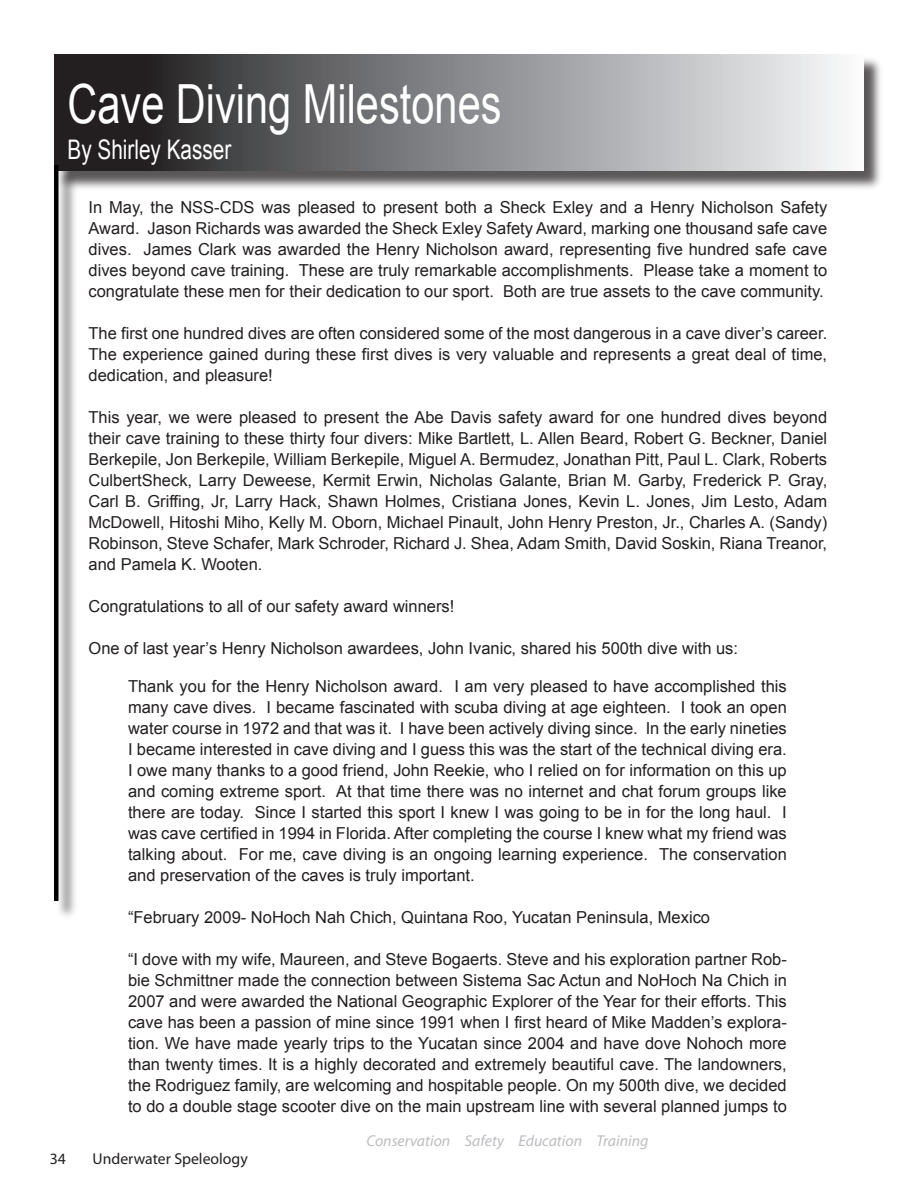
<style>
.page{position:relative;width:918px;height:1188px;background:#fff}
.page>*{position:absolute;margin:0;border:0;box-sizing:border-box;transform-origin:0 0}
.t1{font:54px "Arial";color:#fff;scale:.77 1}
.t2{font:27px "Arial";color:#fff;scale:.77 1}
.t3{font:16.5px/21px "Arial";color:#231f20;text-align:justify}
.t4{font:italic 15.75px "Myriad Pro";color:#bcbdc0}
.t5{font:15.75px "Myriad Pro";color:#231f20}
</style>
<div class="page">
<div style="left:54px;top:55px;width:830px;height:136px;background:#231f20;opacity:.75"></div>
<div style="left:54px;top:54px;width:810px;height:117px;background:linear-gradient(to right,#131113,#f9fbfe)"></div>
<div style="left:55px;top:167px;width:24px;height:753px;background:#231f20;opacity:.75"></div>
<hr style="left:54px;top:165px;width:4px;height:736px;background:#000">
<h1 class="t1" style="left:68px;top:69px;width:565px">Cave Diving Milestones</h1>
<h2 class="t2" style="left:68px;top:131px;width:214px">By Shirley Kasser</h2>
<p class="t3" style="left:89px;top:197px;width:740px">In May, the NSS-CDS was pleased to present both a Sheck Exley and a Henry Nicholson Safety Award. Jason Richards was awarded the Sheck Exley Safety Award, marking one thousand safe cave dives. James Clark was awarded the Henry Nicholson award, representing five hundred safe cave dives beyond cave training. These are truly remarkable accomplishments. Please take a moment to congratulate these men for their dedication to our sport. Both are true assets to the cave community.</p>
<p class="t3" style="left:89px;top:323px;width:740px">The first one hundred dives are often considered some of the most dangerous in a cave diver’s career.<br>The experience gained during these first dives is very valuable and represents a great deal of time, dedication, and pleasure!</p>
<p class="t3" style="left:89px;top:407px;width:740px">This year, we were pleased to present the Abe Davis safety award for one hundred dives beyond their cave training to these thirty four divers: Mike Bartlett, L. Allen Beard, Robert G. Beckner, Daniel Berkepile, Jon Berkepile, William Berkepile, Miguel A. Bermudez, Jonathan Pitt, Paul L. Clark, Roberts CulbertSheck, Larry Deweese, Kermit Erwin, Nicholas Galante, Brian M. Garby, Frederick P. Gray, Carl B. Griffing, Jr, Larry Hack, Shawn Holmes, Cristiana Jones, Kevin L. Jones, Jim Lesto, Adam McDowell, Hitoshi Miho, Kelly M. Oborn, Michael Pinault, John Henry Preston, Jr., Charles A. (Sandy)<br>Robinson, Steve Schafer, Mark Schroder, Richard J. Shea, Adam Smith, David Soskin, Riana Treanor, and Pamela K. Wooten.</p>
<p class="t3" style="left:89px;top:596px;width:367px">Congratulations to all of our safety award winners!</p>
<p class="t3" style="left:89px;top:638px;width:651px">One of last year’s Henry Nicholson awardees, John Ivanic, shared his 500th dive with us:</p>
<p class="t3" style="left:128px;top:676px;width:660px">Thank you for the Henry Nicholson award. I am very pleased to have accomplished this many cave dives. I became fascinated with scuba diving at age eighteen. I took an open water course in 1972 and that was it. I have been actively diving since. In the early nineties I became interested in cave diving and I guess this was the start of the technical diving era.<br>I owe many thanks to a good friend, John Reekie, who I relied on for information on this up and coming extreme sport. At that time there was no internet and chat forum groups like there are today. Since I started this sport I knew I was going to be in for the long haul. I was cave certified in 1994 in Florida. After completing the course I knew what my friend was talking about. For me, cave diving is an ongoing learning experience. The conservation and preservation of the caves is truly important.</p>
<p class="t3" style="left:128px;top:907px;width:584px">“February 2009- NoHoch Nah Chich, Quintana Roo, Yucatan Peninsula, Mexico</p>
<p class="t3" style="left:128px;top:949px;width:660px">“I dove with my wife, Maureen, and Steve Bogaerts. Steve and his exploration partner Rob&shy;bie Schmittner made the connection between Sistema Sac Actun and NoHoch Na Chich in 2007 and were awarded the National Geographic Explorer of the Year for their efforts. This cave has been a passion of mine since 1991 when I first heard of Mike Madden’s explora&shy;tion. We have made yearly trips to the Yucatan since 2004 and have dove Nohoch more than twenty times. It is a highly decorated and extremely beautiful cave. The landowners, the Rodriguez family, are welcoming and hospitable people. On my 500th dive, we decided to do a double stage scooter dive on the main upstream line with several planned jumps to</p>
<p class="t5" style="left:50px;top:1149px;width:18px">34</p>
<p class="t5" style="left:93px;top:1149px;width:157px">Underwater Speleology</p>
<p class="t4" style="left:366px;top:1131px;width:283px">Conservation Safety Education Training</p>
</div>
